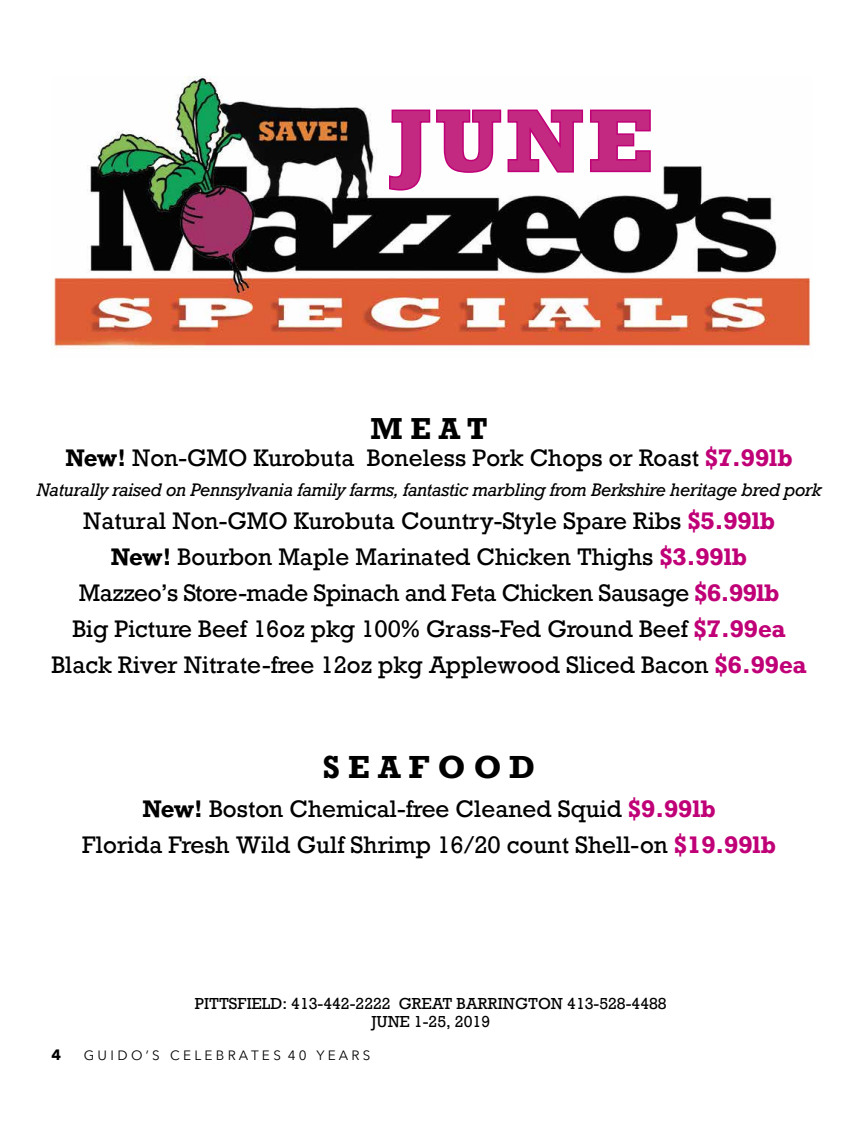
<style>
.page{position:relative;width:864px;height:1134px;background:#fff}
.page>*{position:absolute;margin:0;border:0;box-sizing:border-box;transform-origin:0 0}
.t1{font:700 81px "Rockwell";color:#c42981;scale:1.1 1}
.t2{font:700 30px "Rockwell";color:#000}
.t3{font:700 28.5px "Rockwell";color:#000}
.t4{font:22.5px/36px "Rockwell";color:#000;text-align:center}
.t5{font:italic 17.1px "Rockwell";letter-spacing:-.015em;color:#000}
.t6{font:15px/18px "Rockwell";color:#000;text-align:center}
.t7{font:700 15px "Avenir Next";color:#000}
.t8{font:13.5px "Avenir Next";color:#000}
.s1{font-weight:700}
.s2{font-weight:700;color:#c00077}
</style>
<div class="page">
<img style="left:52px;top:76px;width:759px;height:274px">
<svg style="left:388px;top:108px;width:264px;height:84px"></svg>
<h1 class="t1" style="left:391px;top:89px;width:239px">JUNE</h1>
<p class="t3" style="left:371px;top:411px;width:119px">M E A T</p>
<p class="t4" style="left:66px;top:441px;width:729px"><span class="s1">New!</span> Non-GMO Kurobuta Boneless Pork Chops or Roast <span class="s2">$7.99lb</span></p>
<p class="t5" style="left:37px;top:480px;width:786px">Naturally raised on Pennsylvania family farms, fantastic marbling from Berkshire heritage bred pork</p>
<p class="t4" style="left:51px;top:504px;width:757px">Natural Non-GMO Kurobuta Country-Style Spare Ribs <span class="s2">$5.99lb </span><span class="s1">New!</span> Bourbon Maple Marinated Chicken Thighs <span class="s2">$3.99lb<br></span>Mazzeo’s Store-made Spinach and Feta Chicken Sausage <span class="s2">$6.99lb<br></span>Big Picture Beef 16oz pkg 100% Grass-Fed Ground Beef <span class="s2">$7.99ea </span>Black River Nitrate-free 12oz pkg Applewood Sliced Bacon <span class="s2">$6.99ea</span></p>
<h2 class="t2" style="left:323px;top:748px;width:214px">S E A F O O D</h2>
<p class="t4" style="left:82px;top:792px;width:695px"><span class="s1">New!</span> Boston Chemical-free Cleaned Squid <span class="s2">$9.99lb<br></span>Florida Fresh Wild Gulf Shrimp 16/20 count Shell-on <span class="s2">$19.99lb</span></p>
<p class="t6" style="left:195px;top:995px;width:473px">PITTSFIELD: 413-442-2222 GREAT BARRINGTON 413-528-4488<br>JUNE 1-25, 2019</p>
<p class="t7" style="left:52px;top:1042px;width:11px">4</p>
<p class="t8" style="left:84px;top:1044px;width:288px">G U I D O ’ S C E L E B R A T E S 4 0 Y E A R S</p>
</div>
